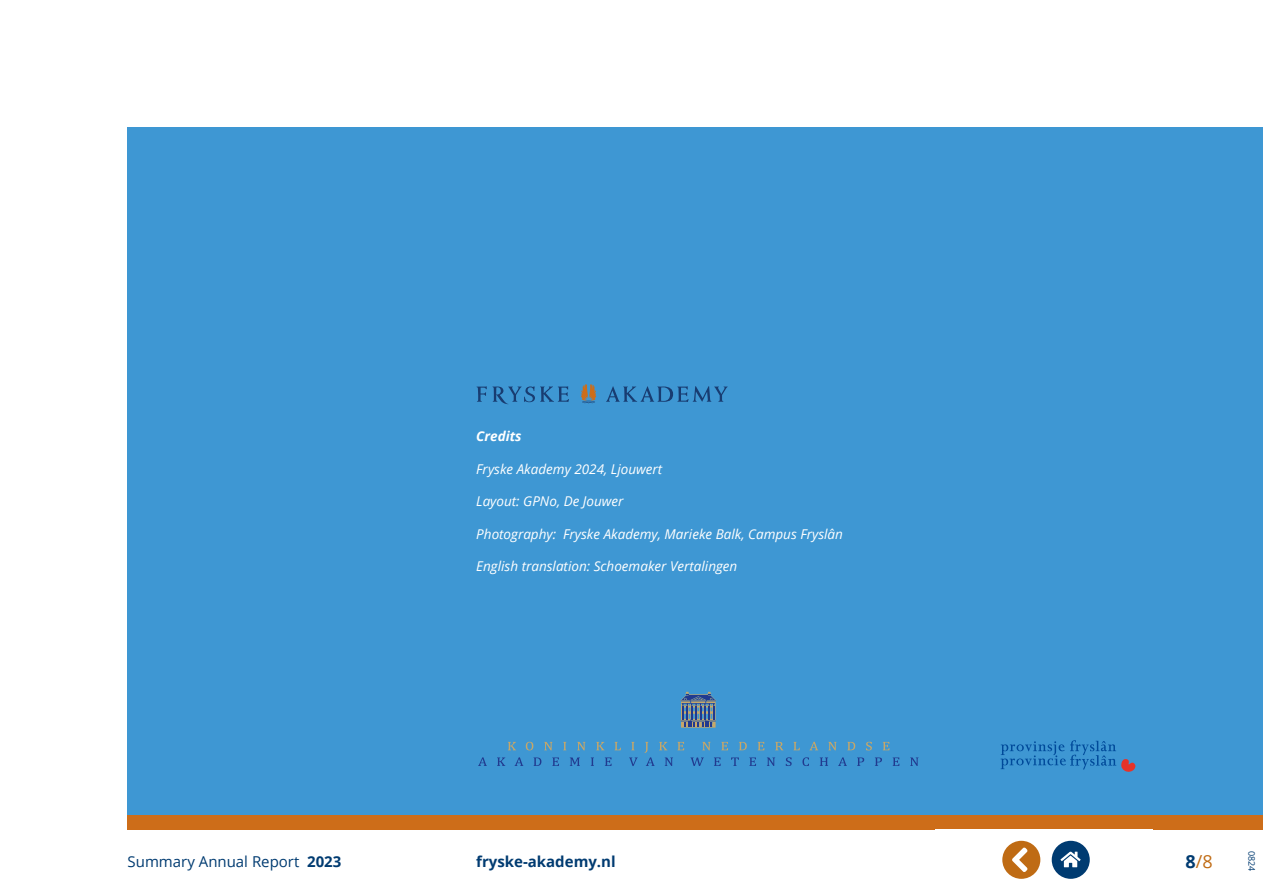
<style>
.page{position:relative;width:1263px;height:893px;background:#fff}
.page>*{position:absolute;margin:0;border:0;box-sizing:border-box;transform-origin:0 0}
.grote_kop{font:18px "Open Sans";color:#c06b13}
.grote_kop-2{font:15px "Open Sans";color:#003b71}
.grote_kop-3{font:700 15px "Open Sans";color:#003b71}
.plat_basislijn{font:italic 13.5px "Open Sans";color:#fff}
.plat_basislijn-2{font:italic 700 13.5px "Open Sans";color:#fff}
.grote_kop-4{font:9px "Open Sans";color:#003b71}
.s1{font-weight:700}
.s2{font-weight:700;color:#003b71}
</style>
<div class="page">
<div style="left:128px;top:815px;width:1135px;height:14px;background:#cd6d19"></div>
<div style="left:128px;top:128px;width:1135px;height:687px;background:#3e97d3"></div>
<svg style="left:478px;top:742px;width:440px;height:24px"></svg>
<svg style="left:680px;top:692px;width:36px;height:36px"></svg>
<svg style="left:1001px;top:740px;width:134px;height:32px"></svg>
<svg style="left:581px;top:384px;width:15px;height:19px"></svg>
<svg style="left:606px;top:386px;width:121px;height:16px"></svg>
<svg style="left:476px;top:386px;width:93px;height:19px"></svg>
<div style="left:1052px;top:841px;width:38px;height:38px;background:#003b71;border-radius:50%"></div>
<svg style="left:1002px;top:841px;width:38px;height:38px"></svg>
<svg style="left:1060px;top:851px;width:21px;height:16px"></svg>
<p class="plat_basislijn-2" style="left:476px;top:427px;width:47px">Credits</p>
<p class="plat_basislijn" style="left:476px;top:459px;width:187px">Fryske Akademy 2024, Ljouwert</p>
<p class="plat_basislijn" style="left:476px;top:492px;width:149px">Layout: GPNo, De Jouwer</p>
<p class="plat_basislijn" style="left:476px;top:524px;width:368px">Photography: Fryske Akademy, Marieke Balk, Campus Fryslân</p>
<p class="plat_basislijn" style="left:476px;top:557px;width:263px">English translation: Schoemaker Vertalingen</p>
<p class="grote_kop-2" style="left:128px;top:851px;width:215px">Summary Annual Report <span class="s1">2023</span></p>
<p class="grote_kop-3" style="left:476px;top:851px;width:141px">fryske-akademy.nl</p>
<p class="grote_kop" style="left:1185px;top:849px;width:29px"><span class="s2">8</span>/8</p>
<p class="grote_kop-4" style="left:1258px;top:851px;width:22px;rotate:90deg">0824</p>
</div>
